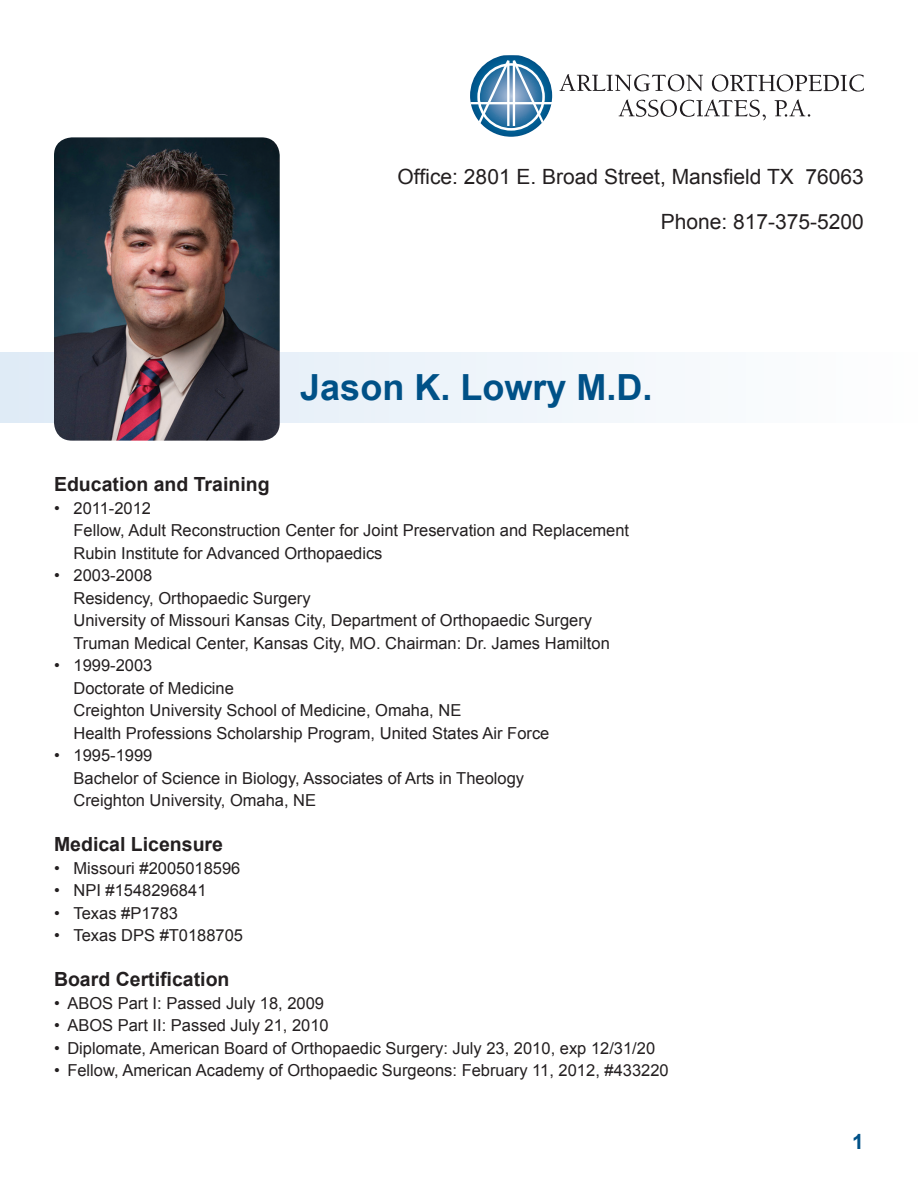
<style>
.page{position:relative;width:918px;height:1188px;background:#fff}
.page>*{position:absolute;margin:0;border:0;box-sizing:border-box;transform-origin:0 0}
.t1{font:700 36px "Arial";color:#005187}
.t2{font:21px/45px "Arial";color:#231f20;text-align:right}
.t3{font:700 21px "Arial";color:#005187}
.t4{font:700 19.5px "Arial";color:#231f20}
.t5{font:16.5px/22.5px "Arial";color:#231f20}
</style>
<div class="page">
<svg style="left:0;top:352px;width:645px;height:70px"></svg>
<img style="left:54px;top:137px;width:226px;height:304px">
<svg style="left:619px;top:100px;width:147px;height:20px"></svg>
<svg style="left:775px;top:100px;width:35px;height:17px"></svg>
<svg style="left:560px;top:74px;width:143px;height:17px"></svg>
<svg style="left:712px;top:74px;width:152px;height:18px"></svg>
<svg style="left:470px;top:55px;width:83px;height:82px"></svg>
<p class="t2" style="left:397px;top:155px;width:468px">Office: 2801 E. Broad Street, Mansfield TX 76063<br>Phone: 817-375-5200</p>
<h1 class="t1" style="left:300px;top:363px;width:354px">Jason K. Lowry M.D.</h1>
<p class="t4" style="left:54px;top:471px;width:217px">Education and Training</p>
<p class="t5" style="left:74px;top:497px;width:557px;text-indent:-20px">• 2011-2012<br>Fellow, Adult Reconstruction Center for Joint Preservation and Replacement<br>Rubin Institute for Advanced Orthopaedics</p>
<p class="t5" style="left:74px;top:564px;width:538px;text-indent:-20px">• 2003-2008<br>Residency, Orthopaedic Surgery<br>University of Missouri Kansas City, Department of Orthopaedic Surgery Truman Medical Center, Kansas City, MO. Chairman: Dr. James Hamilton</p>
<p class="t5" style="left:74px;top:654px;width:477px;text-indent:-20px">• 1999-2003<br>Doctorate of Medicine<br>Creighton University School of Medicine, Omaha, NE<br>Health Professions Scholarship Program, United States Air Force</p>
<p class="t5" style="left:74px;top:744px;width:452px;text-indent:-20px">• 1995-1999<br>Bachelor of Science in Biology, Associates of Arts in Theology<br>Creighton University, Omaha, NE</p>
<p class="t4" style="left:54px;top:831px;width:171px">Medical Licensure</p>
<p class="t5" style="left:54px;top:857px;width:188px">• Missouri #2005018596</p>
<p class="t5" style="left:54px;top:879px;width:154px">• NPI #1548296841</p>
<p class="t5" style="left:54px;top:902px;width:126px">• Texas #P1783</p>
<p class="t5" style="left:54px;top:924px;width:191px">• Texas DPS #T0188705</p>
<p class="t4" style="left:54px;top:966px;width:177px">Board Certification</p>
<p class="t5" style="left:54px;top:992px;width:272px">• ABOS Part I: Passed July 18, 2009</p>
<p class="t5" style="left:54px;top:1014px;width:276px">• ABOS Part II: Passed July 21, 2010</p>
<p class="t5" style="left:54px;top:1037px;width:603px">• Diplomate, American Board of Orthopaedic Surgery: July 23, 2010, exp 12/31/20</p>
<p class="t5" style="left:54px;top:1059px;width:616px">• Fellow, American Academy of Orthopaedic Surgeons: February 11, 2012, #433220</p>
<p class="t3" style="left:852px;top:1128px;width:13px">1</p>
</div>
